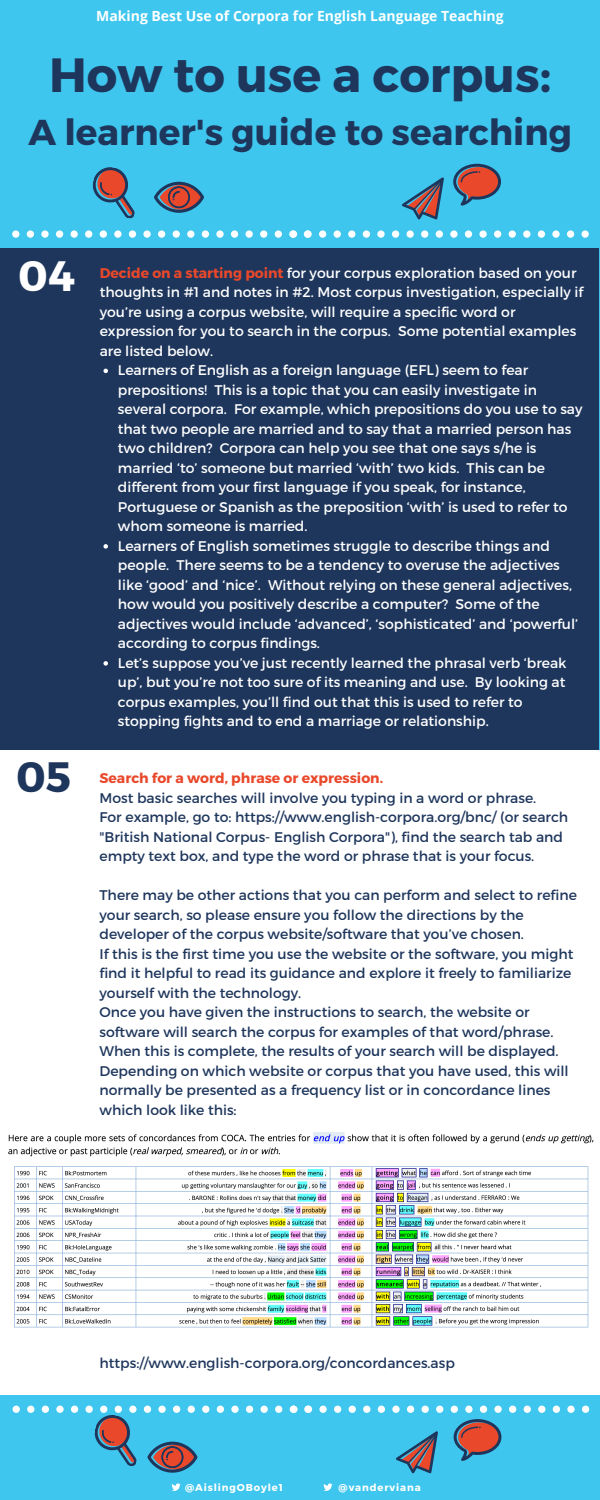
<style>
.page{position:relative;width:600px;height:1500px;background:#3fc6ee}
.page>*{position:absolute;margin:0;border:0;box-sizing:border-box;transform-origin:0 0}
.t1{font:700 48px "Montserrat";color:#1e365c}
.t2{font:700 42.4px "Montserrat";color:#fff}
.t3{font:700 42.4px "Montserrat";color:#1e365c}
.t4{font:700 36px "Montserrat";color:#1e365c}
.t5{font:14px/19.5px "Montserrat";color:#fff}
.t6{font:14px/19.5px "Montserrat";color:#1e365c}
.t7{font:700 14px "Open Sans";color:#fff}
.t8{font:700 14px "Montserrat";color:#e9482b}
.t9{font:700 10px "Montserrat";letter-spacing:.09em;color:#fff}
.s1{font-weight:700;color:#e9482b}
</style>
<div class="page">
<svg style="left:454px;top:164px;width:47px;height:42px"></svg>
<svg style="left:92px;top:167px;width:43px;height:52px"></svg>
<svg style="left:402px;top:177px;width:42px;height:42px"></svg>
<svg style="left:154px;top:182px;width:50px;height:31px"></svg>
<div style="left:0;top:249px;width:599px;height:502px;background:#1e365c"></div>
<svg style="left:103px;top:369px;width:5px;height:4px"></svg>
<svg style="left:103px;top:544px;width:5px;height:5px"></svg>
<svg style="left:103px;top:661px;width:5px;height:5px"></svg>
<svg style="left:171px;top:1483px;width:10px;height:8px"></svg>
<svg style="left:323px;top:1483px;width:9px;height:8px"></svg>
<div style="left:0;top:750px;width:600px;height:645px;background:#fff"></div>
<svg style="left:12px;top:230px;width:577px;height:8px"></svg>
<svg style="left:13px;top:1406px;width:576px;height:67px"></svg>
<img style="left:8px;top:1132px;width:586px;height:196px">
<p class="t7" style="left:96px;top:6px;width:409px">Making Best Use of Corpora for English Language Teaching</p>
<p class="t1" style="left:49px;top:43px;width:504px">How to use a corpus:</p>
<p class="t4" style="left:28px;top:109px;width:545px">A learner's guide to searching</p>
<p class="t2" style="left:18px;top:248px;width:58px">04</p>
<p class="t5" style="left:100px;top:262px;width:485px"><span class="s1">Decide on a starting point</span> for your corpus exploration based on your thoughts in #1 and notes in #2. Most corpus investigation, especially if you’re using a corpus website, will require a specific word or expression for you to search in the corpus. Some potential examples are listed below.</p>
<p class="t5" style="left:118px;top:360px;width:466px">Learners of English as a foreign language (EFL) seem to fear prepositions! This is a topic that you can easily investigate in several corpora. For example, which prepositions do you use to say that two people are married and to say that a married person has two children? Corpora can help you see that one says s/he is married ‘to’ someone but married ‘with’ two kids. This can be different from your first language if you speak, for instance, Portuguese or Spanish as the preposition ‘with’ is used to refer to whom someone is married.</p>
<p class="t5" style="left:118px;top:535px;width:462px">Learners of English sometimes struggle to describe things and people. There seems to be a tendency to overuse the adjectives like ‘good’ and ‘nice’. Without relying on these general adjectives, how would you positively describe a computer? Some of the adjectives would include ‘advanced’, ‘sophisticated’ and ‘powerful’ according to corpus findings.</p>
<p class="t5" style="left:118px;top:652px;width:450px">Let’s suppose you’ve just recently learned the phrasal verb ‘break up’, but you’re not too sure of its meaning and use. By looking at corpus examples, you’ll find out that this is used to refer to stopping fights and to end a marriage or relationship.</p>
<p class="t3" style="left:16px;top:750px;width:57px">05</p>
<p class="t8" style="left:100px;top:769px;width:285px">Search for a word, phrase or expression.</p>
<p class="t6" style="left:100px;top:787px;width:438px">Most basic searches will involve you typing in a word or phrase.</p>
<p class="t6" style="left:100px;top:807px;width:470px">For example, go to: https://www.english-corpora.org/bnc/ (or search "British National Corpus- English Corpora"), find the search tab and empty text box, and type the word or phrase that is your focus.</p>
<p class="t6" style="left:100px;top:885px;width:479px">There may be other actions that you can perform and select to refine your search, so please ensure you follow the directions by the developer of the corpus website/software that you’ve chosen.</p>
<p class="t6" style="left:100px;top:943px;width:475px">If this is the first time you use the website or the software, you might find it helpful to read its guidance and explore it freely to familiarize yourself with the technology.</p>
<p class="t6" style="left:100px;top:1002px;width:471px">Once you have given the instructions to search, the website or software will search the corpus for examples of that word/phrase.<br>When this is complete, the results of your search will be displayed.<br>Depending on which website or corpus that you have used, this will normally be presented as a frequency list or in concordance lines which look like this:</p>
<p class="t6" style="left:100px;top:1353px;width:357px">https://www.english-corpora.org/concordances.asp</p>
<p class="t9" style="left:185px;top:1481px;width:99px">@AislingOBoyle1</p>
<p class="t9" style="left:339px;top:1481px;width:84px">@vanderviana</p>
</div>
